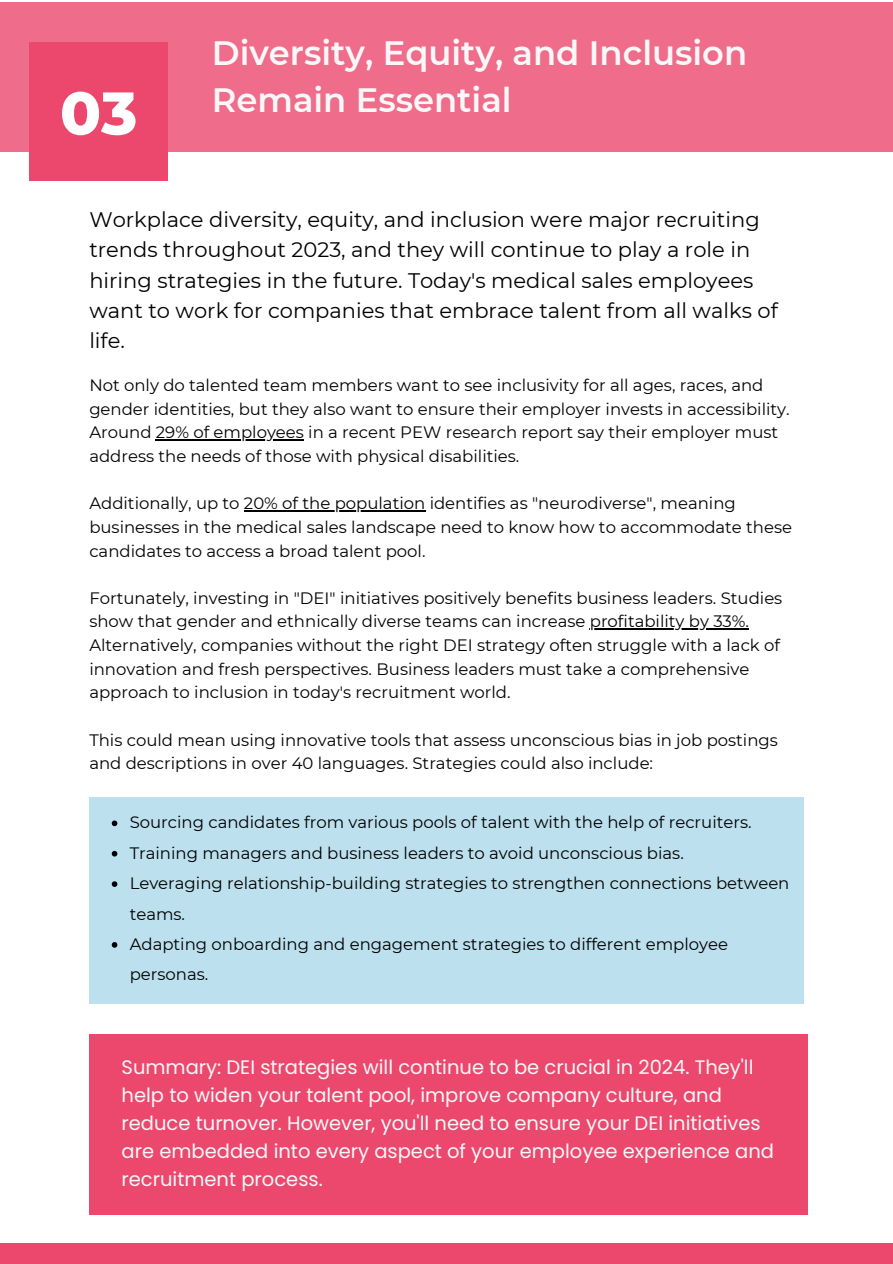
<style>
.page{position:relative;width:893px;height:1264px;background:#fff}
.page>*{position:absolute;margin:0;border:0;box-sizing:border-box;transform-origin:0 0}
.t1{font:800 60px "Montserrat";color:#fff}
.t2{font:600 33.75px/47.2px "Montserrat";color:#f8f8f8}
.t3{font:21px/30.3px "Montserrat";color:#000}
.t4{font:19.5px/28.2px "Poppins";color:#f8f8f8}
.t5{font:16.5px/23.7px "Montserrat";color:#000}
</style>
<div class="page">
<div style="left:0;top:2px;width:892px;height:150px;background:#ef6c8b"></div>
<div style="left:30px;top:43px;width:138px;height:138px;background:#ec486e"></div>
<hr style="left:156px;top:439px;width:148px;height:1px;background:#000">
<hr style="left:244px;top:510px;width:181px;height:1px;background:#000">
<hr style="left:589px;top:628px;width:160px;height:1px;background:#000">
<div style="left:89px;top:1033px;width:718px;height:181px;background:#ec486e"></div>
<div style="left:89px;top:797px;width:715px;height:206px;background:#bde0ee"></div>
<svg style="left:112px;top:820px;width:5px;height:6px"></svg>
<svg style="left:112px;top:850px;width:5px;height:6px"></svg>
<svg style="left:112px;top:881px;width:5px;height:5px"></svg>
<svg style="left:112px;top:942px;width:5px;height:5px"></svg>
<div style="left:0;top:1243px;width:892px;height:20px;background:#ec486e"></div>
<h1 class="t1" style="left:60px;top:76px;width:79px">03</h1>
<h2 class="t2" style="left:212px;top:29px;width:537px">Diversity, Equity, and Inclusion<br>Remain Essential</h2>
<p class="t3" style="left:89px;top:204px;width:690px">Workplace diversity, equity, and inclusion were major recruiting trends throughout 2023, and they will continue to play a role in hiring strategies in the future. Today's medical sales employees want to work for companies that embrace talent from all walks of life.</p>
<p class="t5" style="left:89px;top:373px;width:701px">Not only do talented team members want to see inclusivity for all ages, races, and gender identities, but they also want to ensure their employer invests in accessibility.<br>Around 29% of employees in a recent PEW research report say their employer must address the needs of those with physical disabilities.</p>
<p class="t5" style="left:89px;top:491px;width:704px">Additionally, up to 20% of the population identifies as "neurodiverse", meaning businesses in the medical sales landscape need to know how to accommodate these candidates to access a broad talent pool.</p>
<p class="t5" style="left:89px;top:586px;width:694px">Fortunately, investing in "DEI" initiatives positively benefits business leaders. Studies show that gender and ethnically diverse teams can increase profitability by 33%.<br>Alternatively, companies without the right DEI strategy often struggle with a lack of innovation and fresh perspectives. Business leaders must take a comprehensive approach to inclusion in today's recruitment world.</p>
<p class="t5" style="left:89px;top:728px;width:690px">This could mean using innovative tools that assess unconscious bias in job postings and descriptions in over 40 languages. Strategies could also include:</p>
<p class="t5" style="left:130px;top:807px;width:661px;line-height:30.3px">Sourcing candidates from various pools of talent with the help of recruiters.<br>Training managers and business leaders to avoid unconscious bias.<br>Leveraging relationship-building strategies to strengthen connections between teams.<br>Adapting onboarding and engagement strategies to different employee personas.</p>
<p class="t4" style="left:122px;top:1052px;width:654px">Summary: DEI strategies will continue to be crucial in 2024. They'll help to widen your talent pool, improve company culture, and reduce turnover. However, you'll need to ensure your DEI initiatives are embedded into every aspect of your employee experience and recruitment process.</p>
</div>
